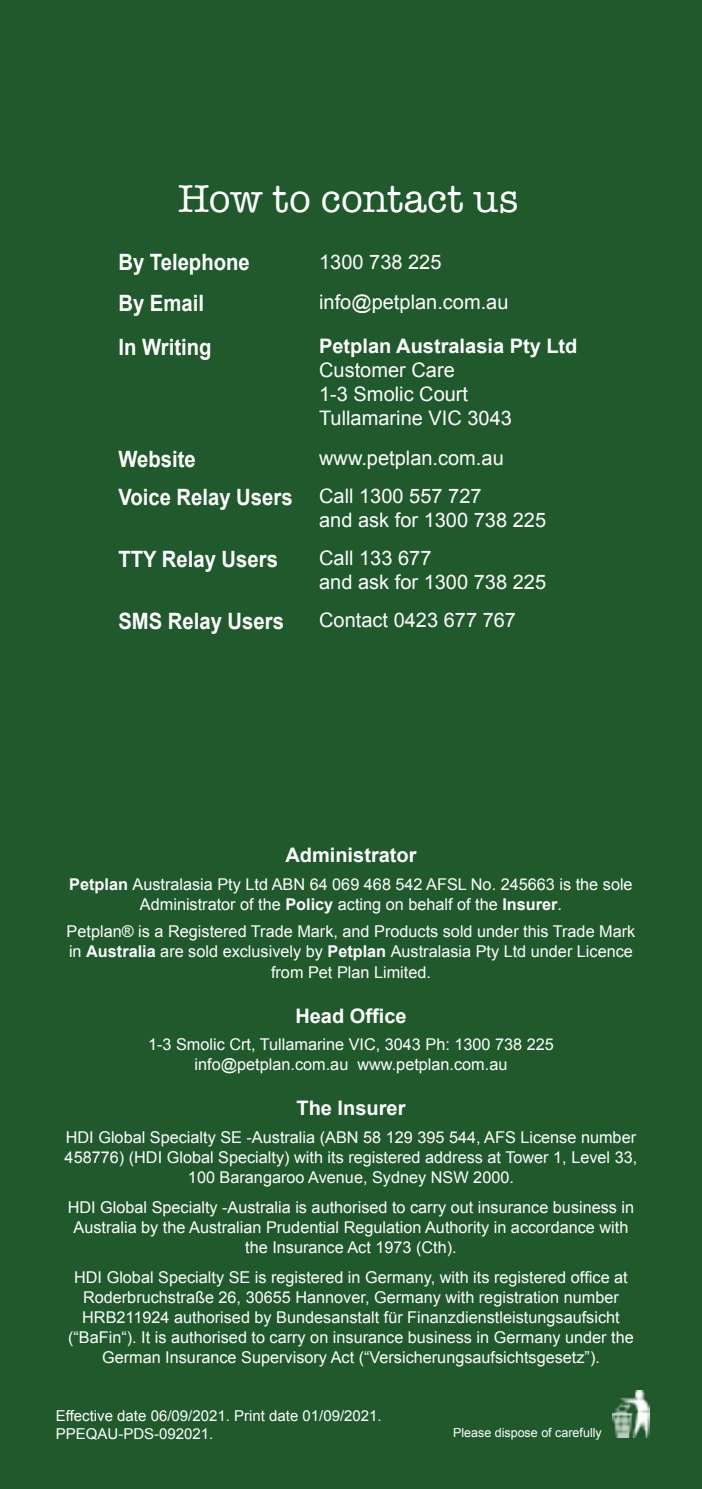
<style>
.page{position:relative;width:702px;height:1489px;background:#fff}
.page>*{position:absolute;margin:0;border:0;box-sizing:border-box;transform-origin:0 0}
.t1{font:40px "American Typewriter";color:#fff}
.t2{font:700 22.5px "Arial";color:#fff;scale:.9 1}
.t3{font:20px/24px "Arial";color:#fff}
.t4{font:700 20px "Arial";color:#fff}
.t5{font:16.25px/20px "Arial";color:#fff;text-align:center}
.t6{font:15px/18px "Arial";color:#fff}
.t7{font:12.5px "Arial";color:#fff}
.s1{font-weight:400;font-size:20px}
.s2{font-weight:700}
</style>
<div class="page">
<div style="left:0;top:0;width:702px;height:1488px;background:#1f592c"></div>
<img style="left:612px;top:1390px;width:37px;height:47px">
<h1 class="t1" style="left:178px;top:168px;width:342px">How to contact us</h1>
<h2 class="t2" style="left:118px;top:248px;width:147px">By Telephone</h2>
<p class="t3" style="left:319px;top:250px;width:124px">1300 738 225</p>
<h2 class="t2" style="left:118px;top:288px;width:97px">By Email</h2>
<p class="t3" style="left:319px;top:290px;width:191px">info@petplan.com.au</p>
<h2 class="t2" style="left:118px;top:332px;width:105px">In Writing</h2>
<p class="t4" style="left:319px;top:332px;width:260px">Petplan Australasia Pty Ltd</p>
<p class="t3" style="left:319px;top:358px;width:194px">Customer Care<br>1-3 Smolic Court<br>Tullamarine VIC 3043</p>
<h2 class="t2" style="left:118px;top:444px;width:87px">Website</h2>
<p class="t3" style="left:319px;top:446px;width:186px">www.petplan.com.au</p>
<h2 class="t2" style="left:118px;top:482px;width:405px">Voice Relay Users <span class="s1">Call 1300 557 727</span></h2>
<p class="t3" style="left:319px;top:508px;width:228px">and ask for 1300 738 225</p>
<h2 class="t2" style="left:118px;top:544px;width:179px">TTY Relay Users</h2>
<p class="t3" style="left:319px;top:546px;width:228px">Call 133 677<br>and ask for 1300 738 225</p>
<h2 class="t2" style="left:118px;top:606px;width:185px">SMS Relay Users</h2>
<p class="t3" style="left:319px;top:608px;width:198px">Contact 0423 677 767</p>
<p class="t4" style="left:285px;top:842px;width:133px">Administrator</p>
<p class="t5" style="left:69px;top:874px;width:565px"><span class="s2">Petplan</span> Australasia Pty Ltd ABN 64 069 468 542 AFSL No. 245663 is the sole<br>Administrator of the <span class="s2">Policy</span> acting on behalf of the <span class="s2">Insurer</span>.</p>
<p class="t5" style="left:67px;top:920px;width:570px">Petplan® is a Registered Trade Mark, and Products sold under this Trade Mark in <span class="s2">Australia</span> are sold exclusively by <span class="s2">Petplan</span> Australasia Pty Ltd under Licence from Pet Plan Limited.</p>
<p class="t4" style="left:295px;top:1002px;width:113px">Head Office</p>
<p class="t5" style="left:148px;top:1034px;width:407px">1-3 Smolic Crt, Tullamarine VIC, 3043 Ph: 1300 738 225 info@petplan.com.au www.petplan.com.au</p>
<p class="t4" style="left:296px;top:1095px;width:110px">The Insurer</p>
<p class="t5" style="left:65px;top:1126px;width:574px">HDI Global Specialty SE -Australia (ABN 58 129 395 544, AFS License number<br>458776) (HDI Global Specialty) with its registered address at Tower 1, Level 33,<br>100 Barangaroo Avenue, Sydney NSW 2000.</p>
<p class="t5" style="left:68px;top:1196px;width:568px">HDI Global Specialty -Australia is authorised to carry out insurance business in<br>Australia by the Australian Prudential Regulation Authority in accordance with the Insurance Act 1973 (Cth).</p>
<p class="t5" style="left:68px;top:1266px;width:567px">HDI Global Specialty SE is registered in Germany, with its registered office at Roderbruchstraße 26, 30655 Hannover, Germany with registration number HRB211924 authorised by Bundesanstalt für Finanzdienstleistungsaufsicht (“BaFin“). It is authorised to carry on insurance business in Germany under the German Insurance Supervisory Act (“Versicherungsaufsichtsgesetz”).</p>
<p class="t6" style="left:56px;top:1406px;width:327px">Effective date 06/09/2021. Print date 01/09/2021.<br>PPEQAU-PDS-092021.</p>
<p class="t7" style="left:453px;top:1424px;width:150px">Please dispose of carefully</p>
</div>
